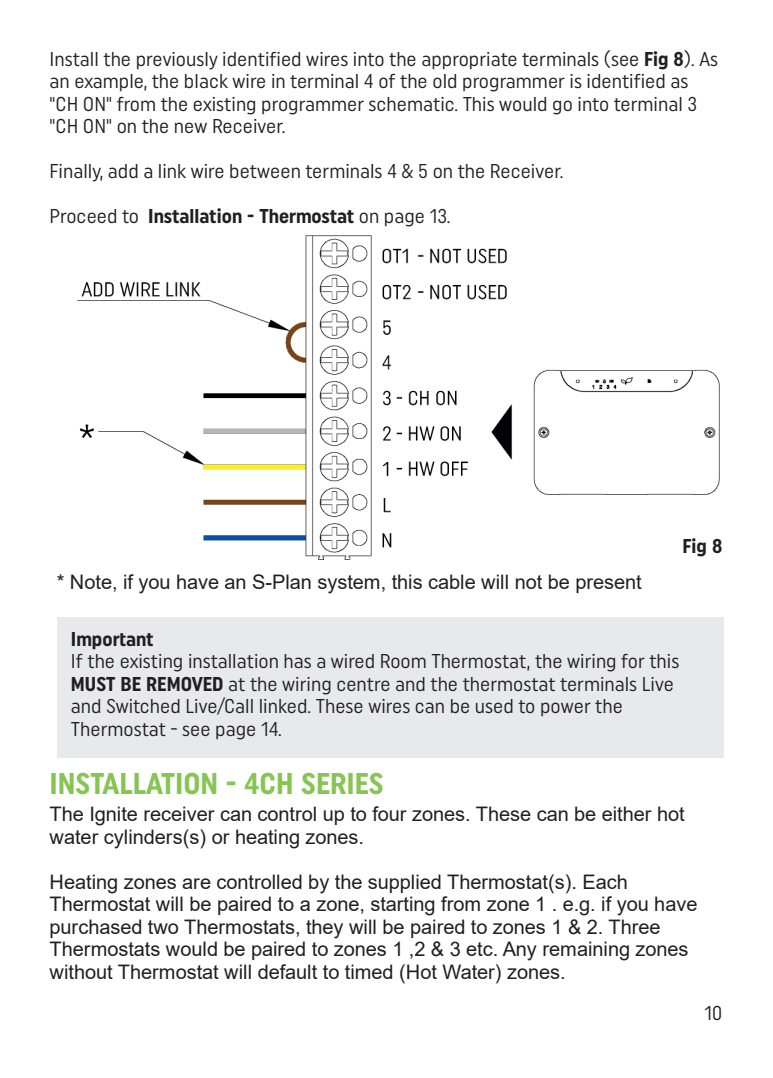
<style>
.page{position:relative;width:773px;height:1078px;background:#fff}
.page>*{position:absolute;margin:0;border:0;box-sizing:border-box;transform-origin:0 0}
.t1{font:700 30px "Uniform Condensed";color:#86c453}
.t2{font:20px/22.5px "Uniform Condensed";color:#231f20}
.t3{font:20px/22.5px "Arial";letter-spacing:-.005em;color:#231f20}
.t4{font:700 20px "Uniform Condensed";letter-spacing:-.005em;color:#231f20}
.s1{font-weight:700}
.s2{font-weight:400}
</style>
<div class="page">
<img style="left:77px;top:235px;width:642px;height:324px">
<div style="left:57px;top:617px;width:666px;height:140px;background:#e8e9ea"></div>
<p class="t2" style="left:50px;top:48px;width:669px">Install the previously identified wires into the appropriate terminals (see <span class="s1">Fig 8</span>). As an example, the black wire in terminal 4 of the old programmer is identified as "CH ON" from the existing programmer schematic. This would go into terminal 3 "CH ON" on the new Receiver.</p>
<p class="t2" style="left:50px;top:161px;width:515px">Finally, add a link wire between terminals 4 &amp; 5 on the Receiver.</p>
<p class="t4" style="left:50px;top:207px;width:402px"><span class="s2">Proceed to</span> Installation - Thermostat <span class="s2">on page 13.</span></p>
<p class="t3" style="left:57px;top:571px;width:586px">* Note, if you have an S-Plan system, this cable will not be present</p>
<p class="t4" style="left:682px;top:536px;width:41px">Fig 8</p>
<p class="t4" style="left:71px;top:629px;width:84px">Important</p>
<p class="t2" style="left:71px;top:651px;width:609px">If the existing installation has a wired Room Thermostat, the wiring for this <span class="s1">MUST BE REMOVED</span> at the wiring centre and the thermostat terminals Live and Switched Live/Call linked. These wires can be used to power the Thermostat - see page 14.</p>
<h1 class="t1" style="left:50px;top:769px;width:335px">INSTALLATION - 4CH SERIES</h1>
<p class="t3" style="left:50px;top:802px;width:636px">The Ignite receiver can control up to four zones. These can be either hot water cylinders(s) or heating zones.</p>
<p class="t3" style="left:50px;top:870px;width:649px">Heating zones are controlled by the supplied Thermostat(s). Each Thermostat will be paired to a zone, starting from zone 1 . e.g. if you have purchased two Thermostats, they will be paired to zones 1 &amp; 2. Three Thermostats would be paired to zones 1 ,2 &amp; 3 etc. Any remaining zones without Thermostat will default to timed (Hot Water) zones.</p>
<p class="t2" style="left:704px;top:1002px;width:19px">10</p>
</div>
